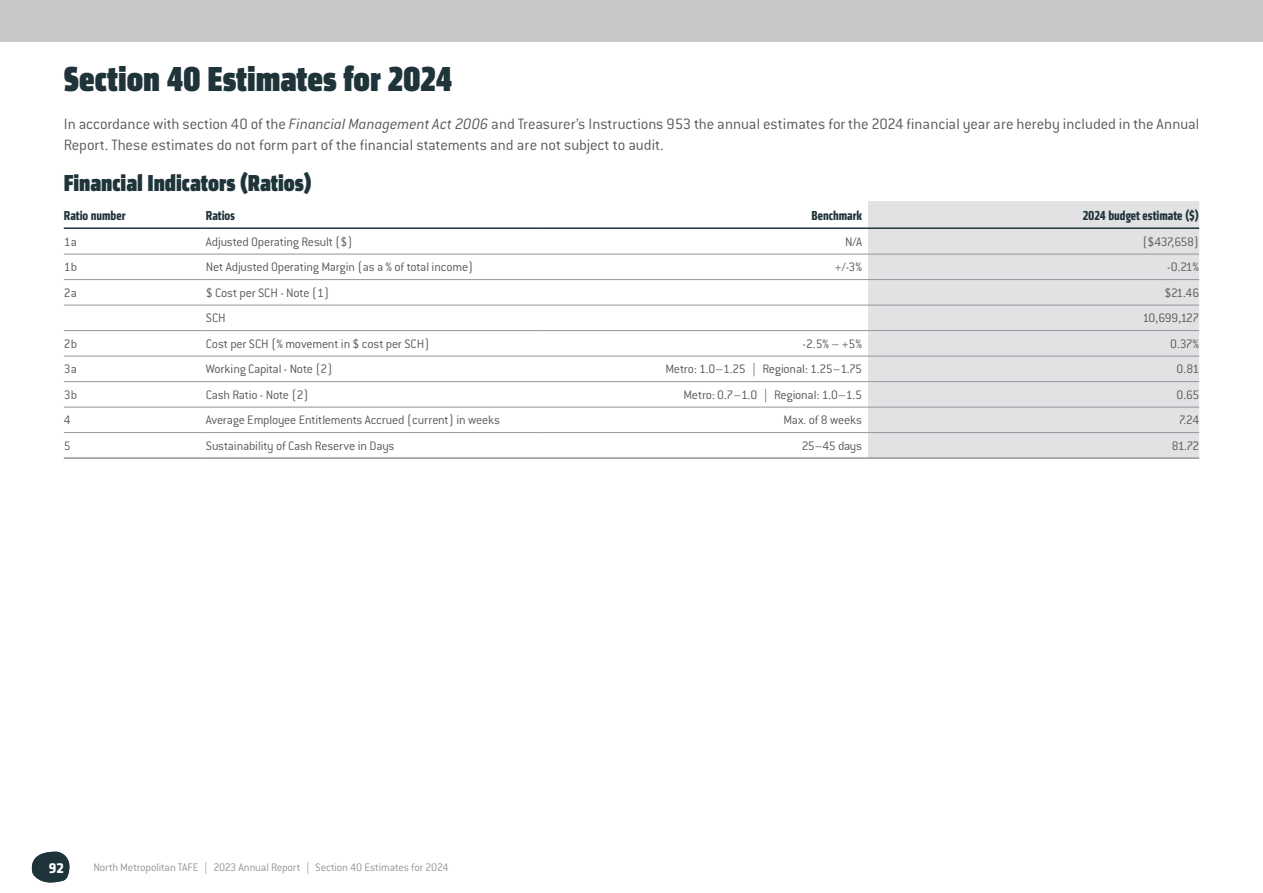
<style>
.page{position:relative;width:1263px;height:893px;background:#fff}
.page>*{position:absolute;margin:0;border:0;box-sizing:border-box;transform-origin:0 0}
.t1{font:36px "Klavika Display Bl Cond";color:#1f343a}
.t2{font:24px "Klavika Display Bl Cond";color:#1f343a}
.t3{font:300 16.5px/21px "Conduit ITC Std";letter-spacing:-.005em;color:#58595b}
.t4{font:700 15px "Klavika";color:#fff}
.t5{font:300 13.5px "Conduit ITC Std";letter-spacing:-.015em;color:#58595b}
.t6{font:700 13.5px "Klavika Condensed";color:#1f343a}
.t7{font:300 12px "Conduit ITC Std";letter-spacing:-.015em;color:#939598}
.s1{font-style:italic}
</style>
<div class="page">
<div style="left:0;top:0;width:1263px;height:41px;background:#c7c8ca"></div>
<div style="left:868px;top:201px;width:331px;height:256px;background:#e2e2e4"></div>
<hr style="left:206px;top:254px;width:331px;height:1px;background:#939598">
<hr style="left:64px;top:279px;width:142px;height:1px;background:#939598">
<hr style="left:206px;top:279px;width:331px;height:1px;background:#939598">
<hr style="left:537px;top:279px;width:331px;height:1px;background:#939598">
<hr style="left:868px;top:279px;width:331px;height:1px;background:#939598">
<hr style="left:64px;top:305px;width:142px;height:1px;background:#939598">
<hr style="left:206px;top:305px;width:331px;height:1px;background:#939598">
<hr style="left:537px;top:305px;width:331px;height:1px;background:#939598">
<hr style="left:868px;top:305px;width:331px;height:1px;background:#939598">
<hr style="left:64px;top:330px;width:142px;height:1px;background:#939598">
<hr style="left:206px;top:330px;width:331px;height:1px;background:#939598">
<hr style="left:537px;top:330px;width:331px;height:1px;background:#939598">
<hr style="left:868px;top:330px;width:331px;height:1px;background:#939598">
<hr style="left:64px;top:356px;width:142px;height:1px;background:#939598">
<hr style="left:206px;top:356px;width:331px;height:1px;background:#939598">
<hr style="left:537px;top:356px;width:331px;height:1px;background:#939598">
<hr style="left:868px;top:356px;width:331px;height:1px;background:#939598">
<hr style="left:64px;top:381px;width:142px;height:1px;background:#939598">
<hr style="left:206px;top:381px;width:331px;height:1px;background:#939598">
<hr style="left:537px;top:381px;width:331px;height:1px;background:#939598">
<hr style="left:868px;top:381px;width:331px;height:1px;background:#939598">
<hr style="left:64px;top:407px;width:142px;height:1px;background:#939598">
<hr style="left:206px;top:407px;width:331px;height:1px;background:#939598">
<hr style="left:537px;top:407px;width:331px;height:1px;background:#939598">
<hr style="left:868px;top:407px;width:331px;height:1px;background:#939598">
<hr style="left:64px;top:432px;width:142px;height:1px;background:#939598">
<hr style="left:206px;top:432px;width:331px;height:1px;background:#939598">
<hr style="left:537px;top:432px;width:331px;height:1px;background:#939598">
<hr style="left:868px;top:432px;width:331px;height:1px;background:#939598">
<hr style="left:64px;top:227px;width:142px;height:2px;background:#1f343a">
<hr style="left:206px;top:227px;width:331px;height:2px;background:#1f343a">
<hr style="left:537px;top:227px;width:331px;height:2px;background:#1f343a">
<hr style="left:868px;top:227px;width:331px;height:2px;background:#1f343a">
<hr style="left:64px;top:254px;width:142px;height:1px;background:#939598">
<hr style="left:537px;top:254px;width:331px;height:1px;background:#939598">
<hr style="left:868px;top:254px;width:331px;height:1px;background:#939598">
<hr style="left:64px;top:457px;width:142px;height:2px;background:#939598">
<hr style="left:206px;top:457px;width:331px;height:2px;background:#939598">
<hr style="left:537px;top:457px;width:331px;height:2px;background:#939598">
<hr style="left:868px;top:457px;width:331px;height:2px;background:#939598">
<svg style="left:32px;top:852px;width:38px;height:31px"></svg>
<h1 class="t1" style="left:64px;top:58px;width:390px">Section 40 Estimates for 2024</h1>
<p class="t3" style="left:64px;top:113px;width:1137px">In accordance with section 40 of the <span class="s1">Financial Management Act 2006</span> and Treasurer’s Instructions 953 the annual estimates for the 2024 financial year are hereby included in the Annual<br>Report. These estimates do not form part of the financial statements and are not subject to audit.</p>
<h2 class="t2" style="left:64px;top:169px;width:249px">Financial Indicators (Ratios)</h2>
<p class="t6" style="left:64px;top:206px;width:63px">Ratio number</p>
<p class="t6" style="left:206px;top:206px;width:31px">Ratios</p>
<p class="t6" style="left:812px;top:206px;width:52px">Benchmark</p>
<p class="t6" style="left:1083px;top:206px;width:118px">2024 budget estimate ($)</p>
<p class="t5" style="left:64px;top:233px;width:15px">1a</p>
<p class="t5" style="left:206px;top:233px;width:148px">Adjusted Operating Result ($)</p>
<p class="t5" style="left:845px;top:233px;width:18px">N/A</p>
<p class="t5" style="left:1142px;top:233px;width:58px">($437,658)</p>
<p class="t5" style="left:64px;top:259px;width:15px">1b</p>
<p class="t5" style="left:206px;top:259px;width:269px">Net Adjusted Operating Margin (as a % of total income)</p>
<p class="t5" style="left:835px;top:259px;width:29px">+/-3%</p>
<p class="t5" style="left:1167px;top:259px;width:33px">-0.21%</p>
<p class="t5" style="left:64px;top:284px;width:15px">2a</p>
<p class="t5" style="left:206px;top:284px;width:125px">$ Cost per SCH - Note (1)</p>
<p class="t5" style="left:1164px;top:284px;width:36px">$21.46</p>
<p class="t5" style="left:206px;top:310px;width:22px">SCH</p>
<p class="t5" style="left:1143px;top:310px;width:58px">10,699,127</p>
<p class="t5" style="left:64px;top:335px;width:15px">2b</p>
<p class="t5" style="left:206px;top:335px;width:225px">Cost per SCH (% movement in $ cost per SCH)</p>
<p class="t5" style="left:802px;top:335px;width:61px">-2.5% – +5%</p>
<p class="t5" style="left:1170px;top:335px;width:31px">0.37%</p>
<p class="t5" style="left:64px;top:361px;width:15px">3a</p>
<p class="t5" style="left:206px;top:361px;width:128px">Working Capital - Note (2)</p>
<p class="t5" style="left:665px;top:361px;width:198px">Metro: 1.0–1.25 | Regional: 1.25–1.75</p>
<p class="t5" style="left:1176px;top:361px;width:24px">0.81</p>
<p class="t5" style="left:64px;top:386px;width:15px">3b</p>
<p class="t5" style="left:206px;top:386px;width:104px">Cash Ratio - Note (2)</p>
<p class="t5" style="left:683px;top:386px;width:180px">Metro: 0.7–1.0 | Regional: 1.0–1.5</p>
<p class="t5" style="left:1176px;top:386px;width:24px">0.65</p>
<p class="t5" style="left:64px;top:412px;width:8px">4</p>
<p class="t5" style="left:206px;top:412px;width:296px">Average Employee Entitlements Accrued (current) in weeks</p>
<p class="t5" style="left:784px;top:412px;width:80px">Max. of 8 weeks</p>
<p class="t5" style="left:1179px;top:412px;width:22px">7.24</p>
<p class="t5" style="left:64px;top:437px;width:8px">5</p>
<p class="t5" style="left:206px;top:437px;width:190px">Sustainability of Cash Reserve in Days</p>
<p class="t5" style="left:802px;top:437px;width:62px">25–45 days</p>
<p class="t5" style="left:1172px;top:437px;width:29px">81.72</p>
<p class="t4" style="left:49px;top:857px;width:17px">92</p>
<p class="t7" style="left:93px;top:860px;width:357px">North Metropolitan TAFE | 2023 Annual Report | Section 40 Estimates for 2024</p>
</div>
